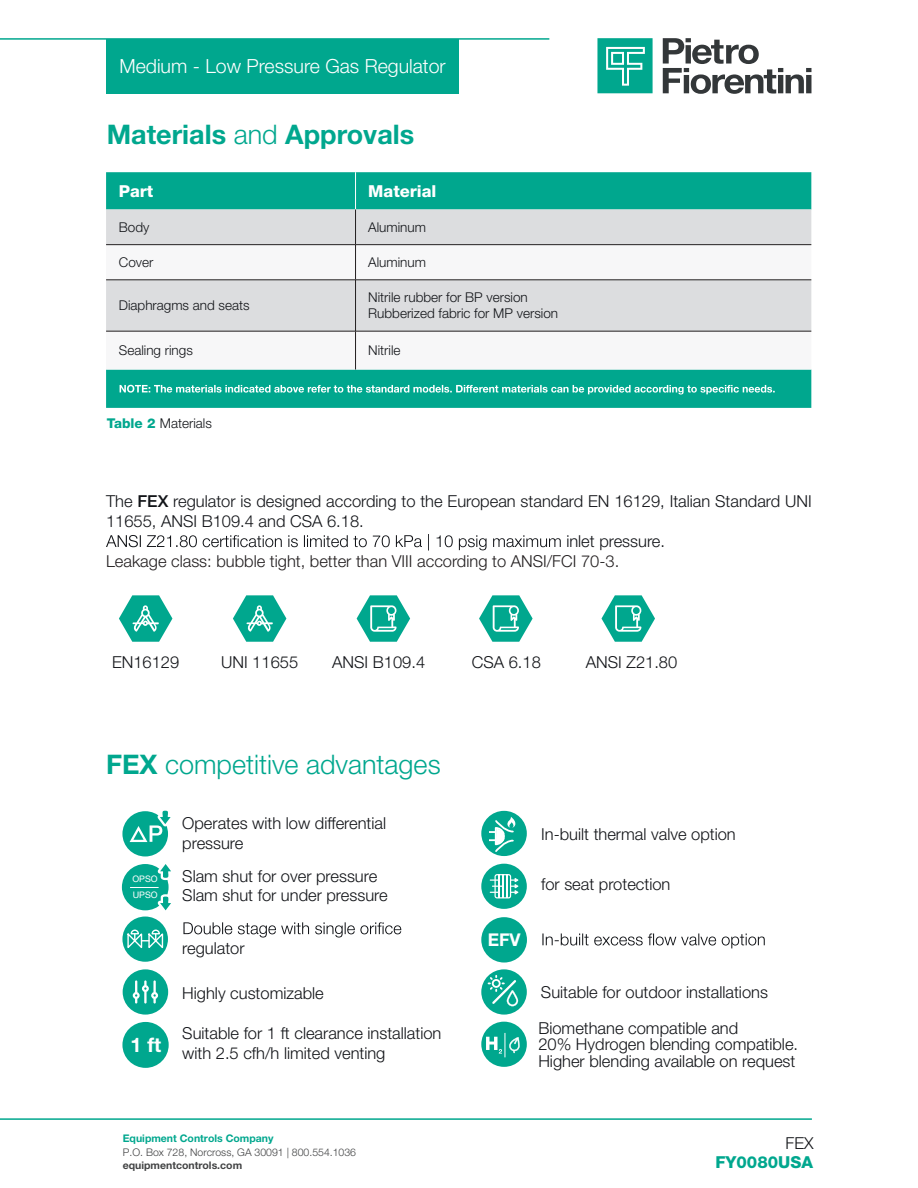
<style>
.page{position:relative;width:918px;height:1188px;background:#fff}
.page>*{position:absolute;margin:0;border:0;box-sizing:border-box;transform-origin:0 0}
.t1{font:300 27px "Helvetica Neue LT Pro";color:#00a78e}
.t2{font:700 27px "Helvetica Neue LT Pro";color:#00a78e}
.t3{font:700 20.1px "Helvetica Neue LT Pro";color:#fff}
.t4{font:300 19.5px "Helvetica Neue LT Pro";color:#fff}
.t5{font:700 17.55px "Helvetica Neue LT Pro";color:#fff}
.t6{font:300 16.5px/19.8px "Helvetica Neue LT Pro";color:#121418}
.t7{font:300 16.5px "Helvetica Neue LT Pro";color:#231f20}
.t8{font:800 16.5px "Helvetica Neue LT Pro";color:#fff}
.t9{font:800 16.5px "Helvetica Neue LT Pro";color:#00a78e}
.t10{font:300 13.5px/16.2px "Helvetica Neue LT Pro";color:#121418}
.t11{font:300 10.5px "Helvetica Neue LT Pro";color:#414243}
.t12{font:700 10.5px "Helvetica Neue LT Pro";color:#00a78e}
.t13{font:700 10.5px "Helvetica Neue LT Pro";color:#414243}
.t14{font:9px/15.9px "Helvetica Neue LT Pro";color:#fff}
.s1{font-weight:300}
.s2{font-weight:800;color:#00a78e}
.s3{font-weight:500}
.s4{font-weight:700}
</style>
<div class="page">
<hr style="left:0;top:38px;width:549px;height:2px;background:#00a78e">
<hr style="left:0;top:1118px;width:812px;height:2px;background:#00a78e">
<svg style="left:663px;top:38px;width:148px;height:56px"></svg>
<svg style="left:597px;top:38px;width:56px;height:55px;background:#29b5a0"></svg>
<div style="left:106px;top:39px;width:353px;height:55px;background:#00a78e"></div>
<svg style="left:106px;top:534px;width:455px;height:17px"></svg>
<div style="left:106px;top:172px;width:705px;height:236px;background:#00a78e"></div>
<div style="left:106px;top:210px;width:705px;height:34px;background:#dcdddf"></div>
<svg style="left:106px;top:245px;width:705px;height:125px"></svg>
<hr style="left:355px;top:172px;width:1px;height:38px;background:#fff">
<hr style="left:355px;top:210px;width:1px;height:34px;background:#231f20">
<hr style="left:106px;top:244px;width:250px;height:1px;background:#231f20">
<hr style="left:356px;top:244px;width:455px;height:1px;background:#231f20">
<hr style="left:355px;top:245px;width:1px;height:35px;background:#231f20">
<hr style="left:106px;top:280px;width:250px;height:1px;background:#231f20">
<hr style="left:356px;top:280px;width:455px;height:1px;background:#231f20">
<hr style="left:355px;top:280px;width:1px;height:51px;background:#231f20">
<hr style="left:106px;top:331px;width:250px;height:1px;background:#231f20">
<hr style="left:356px;top:331px;width:455px;height:1px;background:#231f20">
<hr style="left:355px;top:331px;width:1px;height:39px;background:#231f20">
<svg style="left:120px;top:385px;width:655px;height:10px;background:#4bc0af"></svg>
<svg style="left:183px;top:922px;width:218px;height:16px"></svg>
<svg style="left:542px;top:934px;width:223px;height:14px"></svg>
<div style="left:481px;top:811px;width:46px;height:45px;background:#00a78e;border-radius:50%"></div>
<svg style="left:489px;top:817px;width:26px;height:36px"></svg>
<div style="left:122px;top:811px;width:46px;height:45px;background:#00a78e;border-radius:50%"></div>
<svg style="left:130px;top:810px;width:41px;height:32px"></svg>
<div style="left:481px;top:969px;width:46px;height:46px;background:#00a78e;border-radius:50%"></div>
<svg style="left:488px;top:975px;width:30px;height:31px"></svg>
<div style="left:481px;top:864px;width:46px;height:45px;background:#00a78e;border-radius:50%"></div>
<svg style="left:490px;top:874px;width:28px;height:24px"></svg>
<div style="left:122px;top:917px;width:46px;height:45px;background:#00a78e;border-radius:50%"></div>
<svg style="left:127px;top:929px;width:37px;height:19px"></svg>
<div style="left:123px;top:969px;width:45px;height:46px;background:#00a78e;border-radius:50%"></div>
<svg style="left:133px;top:980px;width:25px;height:24px"></svg>
<div style="left:481px;top:917px;width:46px;height:46px;background:#00a78e;border-radius:50%"></div>
<div style="left:122px;top:1022px;width:47px;height:46px;background:#00a78e;border-radius:50%"></div>
<svg style="left:119px;top:595px;width:53px;height:47px"></svg>
<svg style="left:233px;top:595px;width:53px;height:47px"></svg>
<svg style="left:357px;top:595px;width:53px;height:47px"></svg>
<svg style="left:479px;top:595px;width:54px;height:47px"></svg>
<svg style="left:602px;top:595px;width:53px;height:47px"></svg>
<div style="left:481px;top:1022px;width:46px;height:45px;background:#00a78e;border-radius:50%"></div>
<svg style="left:486px;top:1033px;width:34px;height:24px"></svg>
<div style="left:122px;top:864px;width:47px;height:46px;background:#00a78e;border-radius:50%"></div>
<svg style="left:126px;top:864px;width:45px;height:47px"></svg>
<p class="t4" style="left:119px;top:54px;width:328px">Medium - Low Pressure Gas Regulator</p>
<h1 class="t2" style="left:107px;top:118px;width:309px">Materials <span class="s1">and</span> Approvals</h1>
<p class="t8" style="left:119px;top:181px;width:36px">Part</p>
<p class="t8" style="left:368px;top:181px;width:70px">Material</p>
<p class="t10" style="left:119px;top:219px;width:32px">Body</p>
<p class="t10" style="left:368px;top:219px;width:59px">Aluminum</p>
<p class="t10" style="left:119px;top:254px;width:36px">Cover</p>
<p class="t10" style="left:368px;top:254px;width:59px">Aluminum</p>
<p class="t10" style="left:119px;top:297px;width:132px">Diaphragms and seats</p>
<p class="t10" style="left:368px;top:289px;width:191px">Nitrile rubber for BP version<br>Rubberized fabric for MP version</p>
<p class="t10" style="left:119px;top:342px;width:76px">Sealing rings</p>
<p class="t10" style="left:368px;top:342px;width:34px">Nitrile</p>
<p class="t10" style="left:107px;top:415px;width:107px"><span class="s2">Table 2</span> Materials</p>
<p class="t6" style="left:106px;top:491px;width:707px">The <span class="s3">FEX</span> regulator is designed according to the European standard EN 16129, Italian Standard UNI</p>
<p class="t6" style="left:106px;top:511px;width:259px">11655, ANSI B109.4 and CSA 6.18.</p>
<p class="t6" style="left:566px;top:531px;width:100px">inlet pressure.</p>
<p class="t7" style="left:106px;top:551px;width:515px">Leakage class: bubble tight, better than VIII according to ANSI/FCI 70-3.</p>
<p class="t6" style="left:112px;top:652px;width:69px">EN16129</p>
<p class="t6" style="left:221px;top:652px;width:79px">UNI 11655</p>
<p class="t6" style="left:332px;top:652px;width:94px">ANSI B109.4</p>
<p class="t6" style="left:472px;top:652px;width:71px">CSA 6.18</p>
<p class="t6" style="left:586px;top:652px;width:93px">ANSI Z21.80</p>
<h1 class="t1" style="left:106px;top:748px;width:336px"><span class="s4">FEX</span> competitive advantages</h1>
<p class="t14" style="left:132px;top:871px;width:27px">OPSO<br>UPSO</p>
<p class="t6" style="left:182px;top:813px;width:205px">Operates with low differential pressure</p>
<p class="t6" style="left:182px;top:866px;width:207px">Slam shut for over pressure<br>Slam shut for under pressure</p>
<p class="t6" style="left:182px;top:938px;width:64px">regulator</p>
<p class="t5" style="left:488px;top:929px;width:34px">EFV</p>
<p class="t6" style="left:541px;top:824px;width:196px">In-built thermal valve option</p>
<p class="t6" style="left:541px;top:874px;width:131px">for seat protection</p>
<p class="t3" style="left:131px;top:1033px;width:32px">1 ft</p>
<p class="t6" style="left:182px;top:983px;width:143px">Highly customizable</p>
<p class="t6" style="left:541px;top:982px;width:229px">Suitable for outdoor installations</p>
<p class="t6" style="left:182px;top:1023px;width:261px">Suitable for 1 ft clearance installation with 2.5 cfh/h limited venting</p>
<p class="t6" style="left:538px;top:1019px;width:261px;line-height:16.5px">Biomethane compatible and<br>20% Hydrogen blending compatible.<br>Higher blending available on request</p>
<p class="t12" style="left:123px;top:1132px;width:152px">Equipment Controls Company</p>
<p class="t11" style="left:123px;top:1146px;width:235px">P.O. Box 728, Norcross, GA 30091 | 800.554.1036</p>
<p class="t13" style="left:123px;top:1158px;width:121px">equipmentcontrols.com</p>
<p class="t6" style="left:785px;top:1133px;width:30px">FEX</p>
<p class="t9" style="left:715px;top:1152px;width:99px">FY0080USA</p>
</div>
